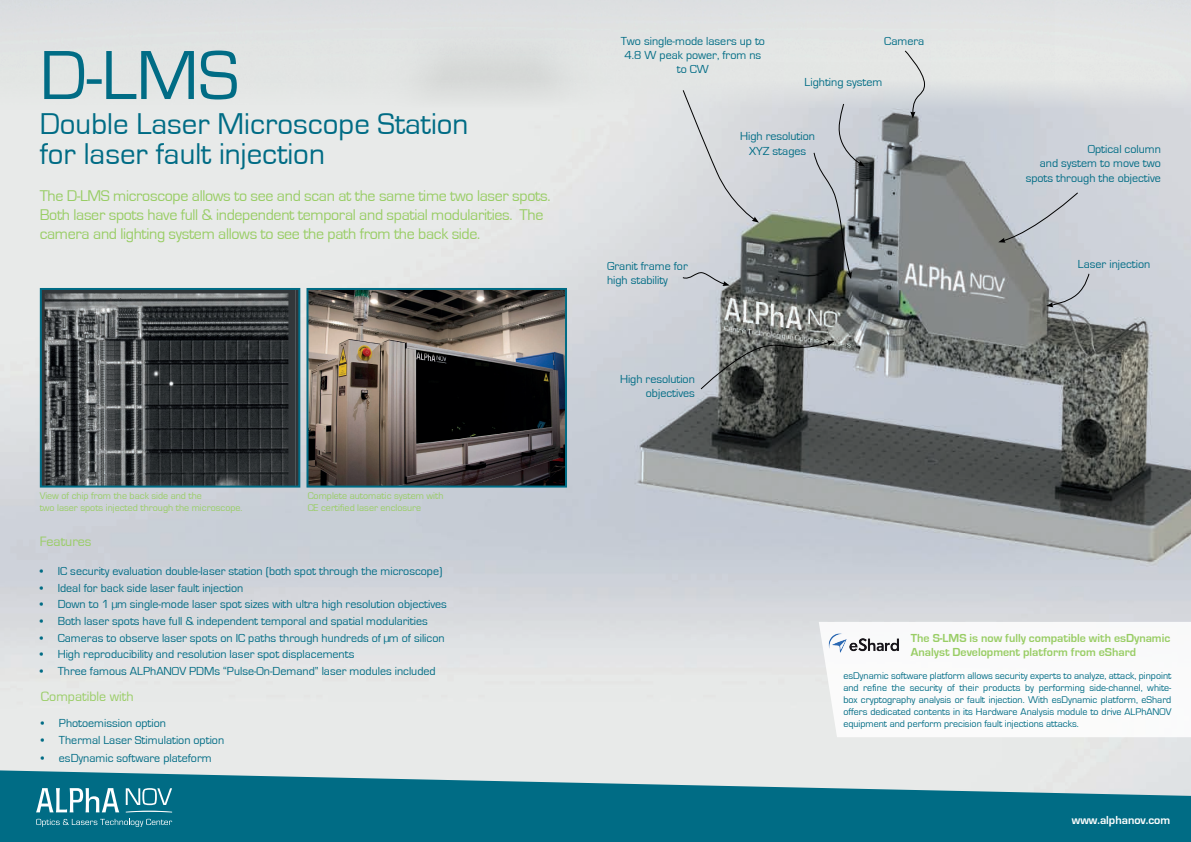
<style>
.page{position:relative;width:1191px;height:842px;background:#fff}
.page>*{position:absolute;margin:0;border:0;box-sizing:border-box;transform-origin:0 0}
.t1{font:72px "Eurostile";color:#006c85}
.t2{font:31px/30px "Eurostile";color:#006c85}
.t3{font:16px/19.2px "Eurostile";letter-spacing:-.02em;color:#99cd65}
.t4{font:14px "Eurostile";color:#99cd65}
.t5{font:12px/14.4px "Eurostile";color:#006c85;text-align:center}
.t6{font:700 12px/14.4px "Eurostile";color:#99cd65}
.t7{font:700 12px "Eurostile";color:#fff}
.t8{font:10px/12px "Eurostile";color:#006c85;text-align:justify}
.t9{font:10px/12px "Eurostile";color:#99cd65}
</style>
<div class="page">
<img style="left:0;top:62px;width:1191px;height:708px">
<img style="left:43px;top:291px;width:254px;height:194px">
<div style="left:40px;top:288px;width:260px;height:200px;border:2px solid #006c85"></div>
<svg style="left:0;top:770px;width:1191px;height:72px;background:#2c8398"></svg>
<svg style="left:126px;top:811px;width:46px;height:1px"></svg>
<svg style="left:126px;top:788px;width:46px;height:17px"></svg>
<svg style="left:36px;top:788px;width:83px;height:24px"></svg>
<svg style="left:36px;top:819px;width:136px;height:8px"></svg>
<img style="left:309px;top:291px;width:255px;height:194px">
<div style="left:306px;top:288px;width:261px;height:200px;border:2px solid #006c85"></div>
<svg style="left:904px;top:50px;width:21px;height:69px"></svg>
<svg style="left:700px;top:339px;width:134px;height:51px;background:#747879"></svg>
<svg style="left:1046px;top:273px;width:44px;height:34px"></svg>
<svg style="left:813px;top:103px;width:52px;height:176px;background:#9a9fa2"></svg>
<svg style="left:998px;top:192px;width:80px;height:51px;background:#bfc3ca"></svg>
<svg style="left:682px;top:89px;width:77px;height:134px;background:#d5d7da"></svg>
<svg style="left:681px;top:271px;width:49px;height:15px"></svg>
<svg style="left:818px;top:622px;width:373px;height:115px"></svg>
<img style="left:818px;top:621px;width:86px;height:40px">
<h1 class="t1" style="left:40px;top:37px;width:201px">D-LMS</h1>
<h2 class="t2" style="left:40px;top:109px;width:430px">Double Laser Microscope Station for laser fault injection</h2>
<h3 class="t3" style="left:40px;top:186px;width:512px">The D-LMS microscope allows to see and scan at the same time two laser spots.<br>Both laser spots have full &amp; independent temporal and spatial modularities. The camera and lighting system allows to see the path from the back side.</h3>
<p class="t9" style="left:40px;top:490px;width:204px">View of chip from the back side and the<br>two laser spots injected through the microscope.</p>
<p class="t4" style="left:40px;top:534px;width:53px">Features</p>
<p class="t9" style="left:308px;top:490px;width:137px">Complete automatic system with<br>CE certified laser enclosure</p>
<p class="t5" style="left:40px;top:564px;width:404px">• IC security evaluation double-laser station (both spot through the microscope)</p>
<p class="t5" style="left:40px;top:581px;width:205px">• Ideal for back side laser fault injection</p>
<p class="t5" style="left:40px;top:597px;width:409px">• Down to 1 µm single-mode laser spot sizes with ultra high resolution objectives</p>
<p class="t5" style="left:40px;top:614px;width:389px">• Both laser spots have full &amp; independent temporal and spatial modularities</p>
<p class="t5" style="left:40px;top:631px;width:406px">• Cameras to observe laser spots on IC paths through hundreds of µm of silicon</p>
<p class="t5" style="left:40px;top:647px;width:316px">• High reproducibility and resolution laser spot displacements</p>
<p class="t5" style="left:40px;top:664px;width:397px">• Three famous ALPhANOV PDMs “Pulse-On-Demand” laser modules included</p>
<p class="t4" style="left:41px;top:689px;width:94px">Compatible with</p>
<p class="t5" style="left:41px;top:716px;width:127px">• Photoemission option</p>
<p class="t5" style="left:41px;top:733px;width:185px">• Thermal Laser Stimulation option</p>
<p class="t5" style="left:41px;top:751px;width:172px">• esDynamic software plateform</p>
<p class="t5" style="left:621px;top:34px;width:146px">Two single-mode lasers up to<br>4.8 W peak power, from ns to CW</p>
<p class="t5" style="left:884px;top:34px;width:42px">Camera</p>
<p class="t5" style="left:804px;top:76px;width:79px">Lighting system</p>
<p class="t5" style="left:607px;top:259px;width:82px;text-align:left">Granit frame for high stability</p>
<p class="t5" style="left:620px;top:372px;width:76px;text-align:right">High resolution objectives</p>
<p class="t5" style="left:740px;top:129px;width:76px">High resolution<br>XYZ stages</p>
<p class="t5" style="left:1025px;top:142px;width:137px;text-align:right">Optical column<br>and system to move two spots through the objective</p>
<p class="t5" style="left:1078px;top:257px;width:74px">Laser injection</p>
<p class="t6" style="left:911px;top:631px;width:261px">The S-LMS is now fully compatible with esDynamic<br>Analyst Development platform from eShard</p>
<p class="t8" style="left:843px;top:669px;width:329px">esDynamic software platform allows security experts to analyze, attack, pinpoint and refine the security of their products by performing side-channel, white&shy;box cryptography analysis or fault injection. With esDynamic platform, eShard offers dedicated contents in its Hardware Analysis module to drive ALPhANOV equipment and perform precision fault injections attacks.</p>
<p class="t7" style="left:1071px;top:813px;width:100px">www.alphanov.com</p>
</div>
